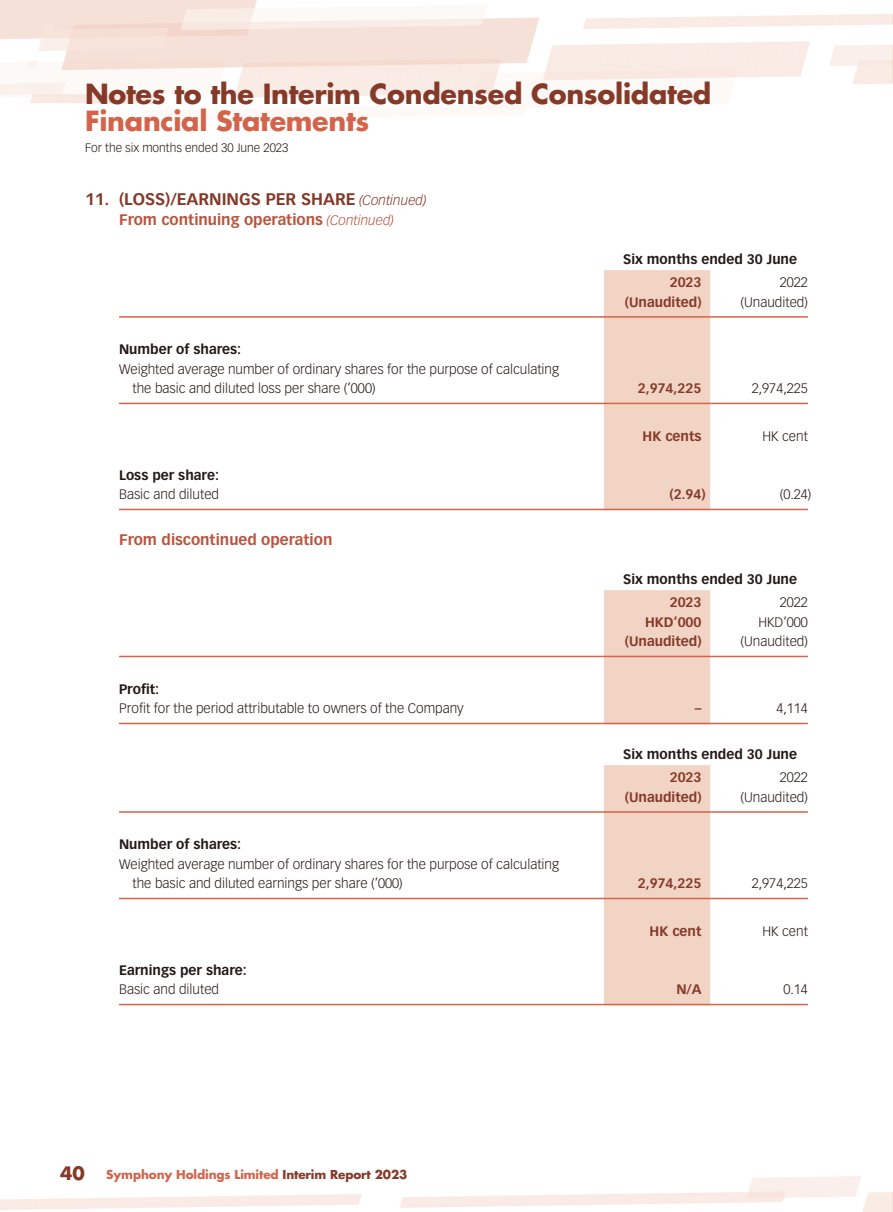
<style>
.page{position:relative;width:893px;height:1212px;background:#fff}
.page>*{position:absolute;margin:0;border:0;box-sizing:border-box;transform-origin:0 0}
.t1{font:700 27px "Futura Std";letter-spacing:-.01em;color:#853a29}
.t2{font:700 27px "Futura Std";letter-spacing:-.01em;color:#d3634a}
.t3{font:700 18px "Futura Std";color:#853a29}
.t4{font:700 16.5px "Vectora LT Std";color:#853a29}
.t5{font:700 15px "Vectora LT Std";color:#b7553f}
.t6{font:300 13.5px/19.5px "Vectora LT Std";color:#231916}
.t7{font:700 13.5px "Vectora LT Std";color:#231916}
.t8{font:700 13.5px "Vectora LT Std";color:#853a29}
.t9{font:700 12px "Futura Std";letter-spacing:-.01em;color:#d3634a}
.t10{font:300 12px "Vectora LT Std";color:#231916}
.s1{font-weight:300;font-style:italic;font-size:13.5px}
.s2{color:#853a29}
</style>
<div class="page">
<div style="left:604px;top:270px;width:106px;height:239px;background:#f2d4c5"></div>
<hr style="left:119px;top:316px;width:485px;height:2px;background:#d3634a">
<hr style="left:604px;top:316px;width:106px;height:2px;background:#d3634a">
<hr style="left:710px;top:316px;width:98px;height:2px;background:#d3634a">
<hr style="left:119px;top:403px;width:485px;height:1px;background:#d3634a">
<hr style="left:604px;top:403px;width:106px;height:1px;background:#d3634a">
<hr style="left:710px;top:403px;width:98px;height:1px;background:#d3634a">
<hr style="left:119px;top:509px;width:485px;height:1px;background:#d3634a">
<hr style="left:604px;top:509px;width:106px;height:1px;background:#d3634a">
<hr style="left:710px;top:509px;width:98px;height:1px;background:#d3634a">
<div style="left:604px;top:590px;width:106px;height:133px;background:#f2d4c5"></div>
<hr style="left:119px;top:656px;width:485px;height:1px;background:#d3634a">
<hr style="left:604px;top:656px;width:106px;height:1px;background:#d3634a">
<hr style="left:710px;top:656px;width:98px;height:1px;background:#d3634a">
<hr style="left:119px;top:723px;width:485px;height:1px;background:#d3634a">
<hr style="left:604px;top:723px;width:106px;height:1px;background:#d3634a">
<hr style="left:710px;top:723px;width:98px;height:1px;background:#d3634a">
<div style="left:604px;top:765px;width:106px;height:239px;background:#f2d4c5"></div>
<hr style="left:119px;top:811px;width:485px;height:2px;background:#d3634a">
<hr style="left:604px;top:811px;width:106px;height:2px;background:#d3634a">
<hr style="left:710px;top:811px;width:98px;height:2px;background:#d3634a">
<hr style="left:119px;top:898px;width:485px;height:1px;background:#d3634a">
<hr style="left:604px;top:898px;width:106px;height:1px;background:#d3634a">
<hr style="left:710px;top:898px;width:98px;height:1px;background:#d3634a">
<hr style="left:119px;top:1004px;width:485px;height:1px;background:#d3634a">
<hr style="left:604px;top:1004px;width:106px;height:1px;background:#d3634a">
<hr style="left:710px;top:1004px;width:98px;height:1px;background:#d3634a">
<h1 class="t1" style="left:85px;top:76px;width:628px">Notes to the Interim Condensed Consolidated</h1>
<h1 class="t2" style="left:85px;top:103px;width:286px">Financial Statements</h1>
<p class="t10" style="left:85px;top:140px;width:205px">For the six months ended 30 June 2023</p>
<p class="t4" style="left:85px;top:189px;width:343px">11. (LOSS)/EARNINGS PER SHARE <span class="s1">(Continued)</span></p>
<p class="t5" style="left:119px;top:210px;width:276px">From continuing operations <span class="s1">(Continued)</span></p>
<p class="t7" style="left:119px;top:341px;width:124px">Number of shares:</p>
<p class="t6" style="left:133px;top:359px;width:428px;text-indent:-13px">Weighted average number of ordinary shares for the purpose of calculating the basic and diluted loss per share (’000)</p>
<p class="t7" style="left:623px;top:251px;width:175px">Six months ended 30 June</p>
<p class="t8" style="left:670px;top:274px;width:33px">2023</p>
<p class="t6" style="left:780px;top:273px;width:30px">2022</p>
<p class="t8" style="left:625px;top:294px;width:78px">(Unaudited)</p>
<p class="t6" style="left:741px;top:292px;width:69px">(Unaudited)</p>
<p class="t8" style="left:638px;top:380px;width:65px">2,974,225</p>
<p class="t6" style="left:752px;top:379px;width:58px">2,974,225</p>
<p class="t8" style="left:643px;top:428px;width:60px">HK cents</p>
<p class="t6" style="left:762px;top:426px;width:47px">HK cent</p>
<p class="t7" style="left:119px;top:467px;width:102px">Loss per share:</p>
<p class="t6" style="left:119px;top:485px;width:102px">Basic and diluted</p>
<p class="t8" style="left:669px;top:486px;width:38px">(2.94)</p>
<p class="t6" style="left:780px;top:485px;width:33px">(0.24)</p>
<p class="t5" style="left:119px;top:530px;width:215px">From discontinued operation</p>
<p class="t7" style="left:623px;top:571px;width:175px">Six months ended 30 June</p>
<p class="t8" style="left:670px;top:594px;width:33px">2023</p>
<p class="t6" style="left:780px;top:593px;width:30px">2022</p>
<p class="t8" style="left:645px;top:614px;width:58px">HKD’000</p>
<p class="t6" style="left:758px;top:612px;width:51px">HKD’000</p>
<p class="t8" style="left:625px;top:633px;width:78px">(Unaudited)</p>
<p class="t6" style="left:741px;top:632px;width:69px">(Unaudited)</p>
<p class="t7" style="left:119px;top:681px;width:42px">Profit:</p>
<p class="t6" style="left:119px;top:699px;width:346px">Profit for the period attributable to owners of the Company</p>
<p class="t8" style="left:695px;top:700px;width:8px">–</p>
<p class="t6" style="left:776px;top:699px;width:33px">4,114</p>
<p class="t7" style="left:623px;top:746px;width:175px">Six months ended 30 June</p>
<p class="t8" style="left:670px;top:769px;width:33px">2023</p>
<p class="t6" style="left:780px;top:768px;width:30px">2022</p>
<p class="t8" style="left:625px;top:789px;width:78px">(Unaudited)</p>
<p class="t6" style="left:741px;top:787px;width:69px">(Unaudited)</p>
<p class="t7" style="left:119px;top:836px;width:124px">Number of shares:</p>
<p class="t6" style="left:133px;top:854px;width:428px;text-indent:-13px">Weighted average number of ordinary shares for the purpose of calculating the basic and diluted earnings per share (’000)</p>
<p class="t8" style="left:638px;top:875px;width:65px">2,974,225</p>
<p class="t6" style="left:752px;top:874px;width:58px">2,974,225</p>
<p class="t8" style="left:650px;top:923px;width:53px">HK cent</p>
<p class="t6" style="left:762px;top:921px;width:47px">HK cent</p>
<p class="t7" style="left:119px;top:962px;width:129px">Earnings per share:</p>
<p class="t6" style="left:119px;top:980px;width:102px">Basic and diluted</p>
<p class="t8" style="left:676px;top:981px;width:27px">N/A</p>
<p class="t6" style="left:783px;top:980px;width:26px">0.14</p>
<h2 class="t3" style="left:60px;top:1162px;width:26px">40</h2>
<p class="t9" style="left:106px;top:1167px;width:303px">Symphony Holdings Limited <span class="s2">Interim Report 2023</span></p>
</div>
